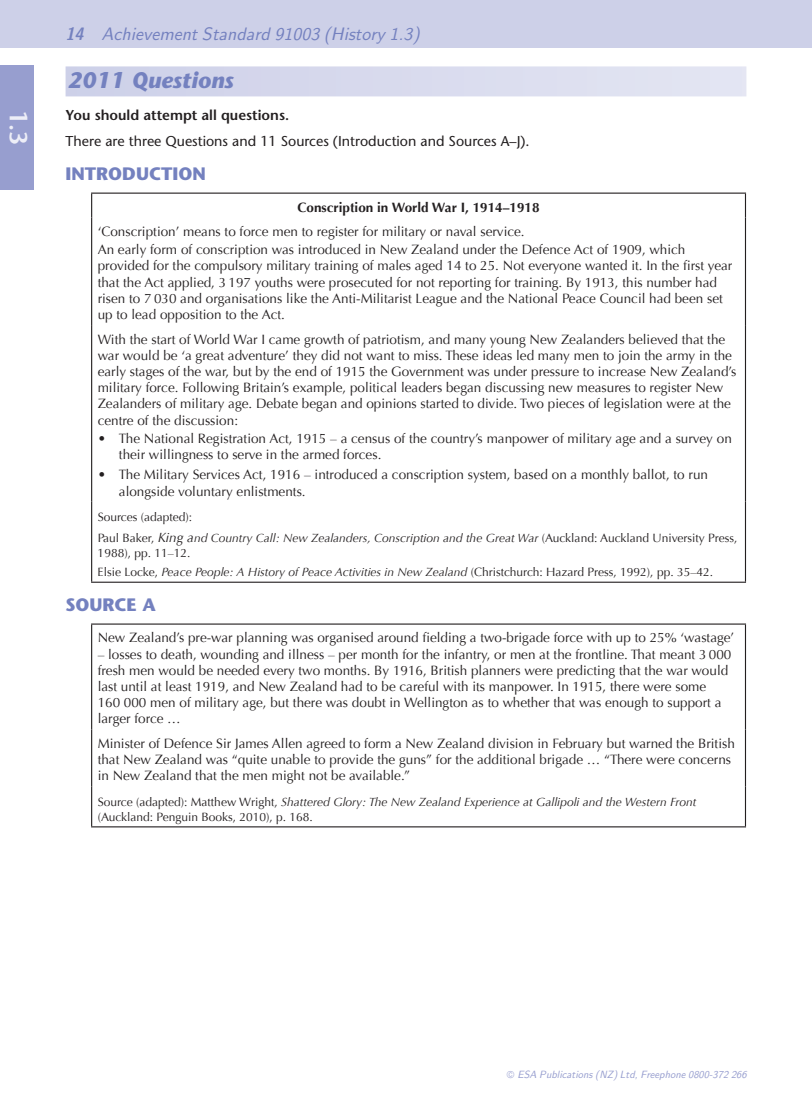
<style>
.page{position:relative;width:812px;height:1109px;background:#fff}
.page>*{position:absolute;margin:0;border:0;box-sizing:border-box;transform-origin:0 0}
.t1{font:600 24.75px "Stone Sans";color:#edeef7}
.t2{font:italic 700 22.5px "Stone Sans";color:#7481bf}
.t3{font:italic 18px "Nova";color:#7481bf}
.t4{font:700 18px "Stone Sans";color:#7481bf}
.t5{font:14.25px/26px "Stone Sans";color:#231f20}
.t6{font:13.5px/16.2px "Optima";color:#231f20}
.t7{font:12px/20.7px "Optima";color:#231f20}
.t8{font:italic 12px/15px "Optima";color:#231f20}
.t9{font:italic 10.5px "Nova";color:#979ecf}
.s1{font-weight:700}
.s2{font-weight:600}
.s3{font-style:italic;font-size:13.5px}
.s4{font-style:italic}
.s5{font-style:normal}
</style>
<div class="page">
<div style="left:66px;top:66px;width:680px;height:30px;background:#d9daed"></div>
<hr style="left:91px;top:193px;width:654px;height:1px;background:#231f20">
<svg style="left:91px;top:194px;width:1px;height:24px"></svg>
<svg style="left:744px;top:194px;width:1px;height:24px"></svg>
<hr style="left:91px;top:218px;width:1px;height:107px;background:#231f20">
<hr style="left:744px;top:218px;width:1px;height:107px;background:#231f20">
<hr style="left:91px;top:325px;width:1px;height:177px;background:#231f20">
<hr style="left:744px;top:325px;width:1px;height:177px;background:#231f20">
<hr style="left:91px;top:502px;width:1px;height:80px;background:#231f20">
<hr style="left:744px;top:502px;width:1px;height:80px;background:#231f20">
<hr style="left:91px;top:582px;width:654px;height:1px;background:#231f20">
<hr style="left:91px;top:624px;width:654px;height:1px;background:#231f20">
<hr style="left:91px;top:625px;width:1px;height:104px;background:#231f20">
<hr style="left:744px;top:625px;width:1px;height:104px;background:#231f20">
<hr style="left:91px;top:729px;width:1px;height:57px;background:#231f20">
<hr style="left:744px;top:729px;width:1px;height:57px;background:#231f20">
<hr style="left:91px;top:786px;width:1px;height:40px;background:#231f20">
<hr style="left:744px;top:786px;width:1px;height:40px;background:#231f20">
<hr style="left:91px;top:826px;width:654px;height:1px;background:#231f20">
<hr style="left:810px;top:0;width:1px;height:48px;background:#cdd0e8">
<div style="left:0;top:0;width:810px;height:48px;background:#cdd0e8"></div>
<div style="left:0;top:65px;width:34px;height:124px;background:#979ecf"></div>
<p class="t1" style="left:34px;top:110px;width:37px;rotate:90deg">1.3</p>
<p class="t3" style="left:65px;top:23px;width:355px"><span class="s1">14</span> Achievement Standard 91003 (History 1.3)</p>
<p class="t2" style="left:68px;top:66px;width:167px">2011 Questions</p>
<p class="t5" style="left:66px;top:102px;width:465px"><span class="s2">You should attempt all questions.<br></span>There are three Questions and 11 Sources (Introduction and Sources A–J).</p>
<p class="t4" style="left:66px;top:163px;width:142px">INTRODUCTION</p>
<p class="t6" style="left:98px;top:195px;width:443px;line-height:24.5px;text-indent:200px"><span class="s1">Conscription in World War I, 1914–1918 </span>‘Conscription’ means to force men to register for military or naval service.</p>
<p class="t6" style="left:98px;top:242px;width:636px">An early form of conscription was introduced in New Zealand under the Defence Act of 1909, which provided for the compulsory military training of males aged 14 to 25. Not everyone wanted it. In the first year that the Act applied, 3 197 youths were prosecuted for not reporting for training. By 1913, this number had risen to 7 030 and organisations like the Anti-Militarist League and the National Peace Council had been set up to lead opposition to the Act.</p>
<p class="t6" style="left:98px;top:331px;width:640px">With the start of World War I came growth of patriotism, and many young New Zealanders believed that the war would be ‘a great adventure’ they did not want to miss. These ideas led many men to join the army in the early stages of the war, but by the end of 1915 the Government was under pressure to increase New Zealand’s military force. Following Britain’s example, political leaders began discussing new measures to register New Zealanders of military age. Debate began and opinions started to divide. Two pieces of legislation were at the centre of the discussion:</p>
<p class="t6" style="left:119px;top:430px;width:614px;text-indent:-21px">• The National Registration Act, 1915 – a census of the country’s manpower of military age and a survey on their willingness to serve in the armed forces.</p>
<p class="t6" style="left:119px;top:467px;width:590px;text-indent:-21px">• The Military Services Act, 1916 – introduced a conscription system, based on a monthly ballot, to run alongside voluntary enlistments.</p>
<p class="t7" style="left:98px;top:507px;width:641px">Sources (adapted):<br>Paul Baker, <span class="s3">King a</span><span class="s4">nd Country Call: New Zealanders, Conscription and the Great War</span> (Auckland: Auckland University Press,</p>
<p class="t7" style="left:98px;top:543px;width:616px;line-height:19.2px">1988), pp. 11–12.<br>Elsie Locke, <span class="s4">Peace People: A History of Peace Activities in New Zealand</span> (Christchurch: Hazard Press, 1992), pp. 35–42.</p>
<p class="t4" style="left:66px;top:593px;width:92px">SOURCE A</p>
<p class="t6" style="left:98px;top:630px;width:638px">New Zealand’s pre-war planning was organised around fielding a two-brigade force with up to 25% ‘wastage’</p>
<p class="t6" style="left:98px;top:646px;width:635px">– losses to death, wounding and illness – per month for the infantry, or men at the frontline. That meant 3 000 fresh men would be needed every two months. By 1916, British planners were predicting that the war would last until at least 1919, and New Zealand had to be careful with its manpower. In 1915, there were some 160 000 men of military age, but there was doubt in Wellington as to whether that was enough to support a larger force …</p>
<p class="t6" style="left:98px;top:735px;width:638px">Minister of Defence Sir James Allen agreed to form a New Zealand division in February but warned the British that New Zealand was “quite unable to provide the guns” for the additional brigade … “There were concerns in New Zealand that the men might not be available.”</p>
<p class="t8" style="left:98px;top:794px;width:600px"><span class="s5">Source (adapted): Matthew Wright,</span> Shattered Glory: The New Zealand Experience at Gallipoli and the Western Front <span class="s5">(Auckland: Penguin Books, 2010), p. 168.</span></p>
<p class="t9" style="left:517px;top:1068px;width:231px">ESA Publications (NZ) Ltd, Freephone 0800-372 266</p>
</div>
